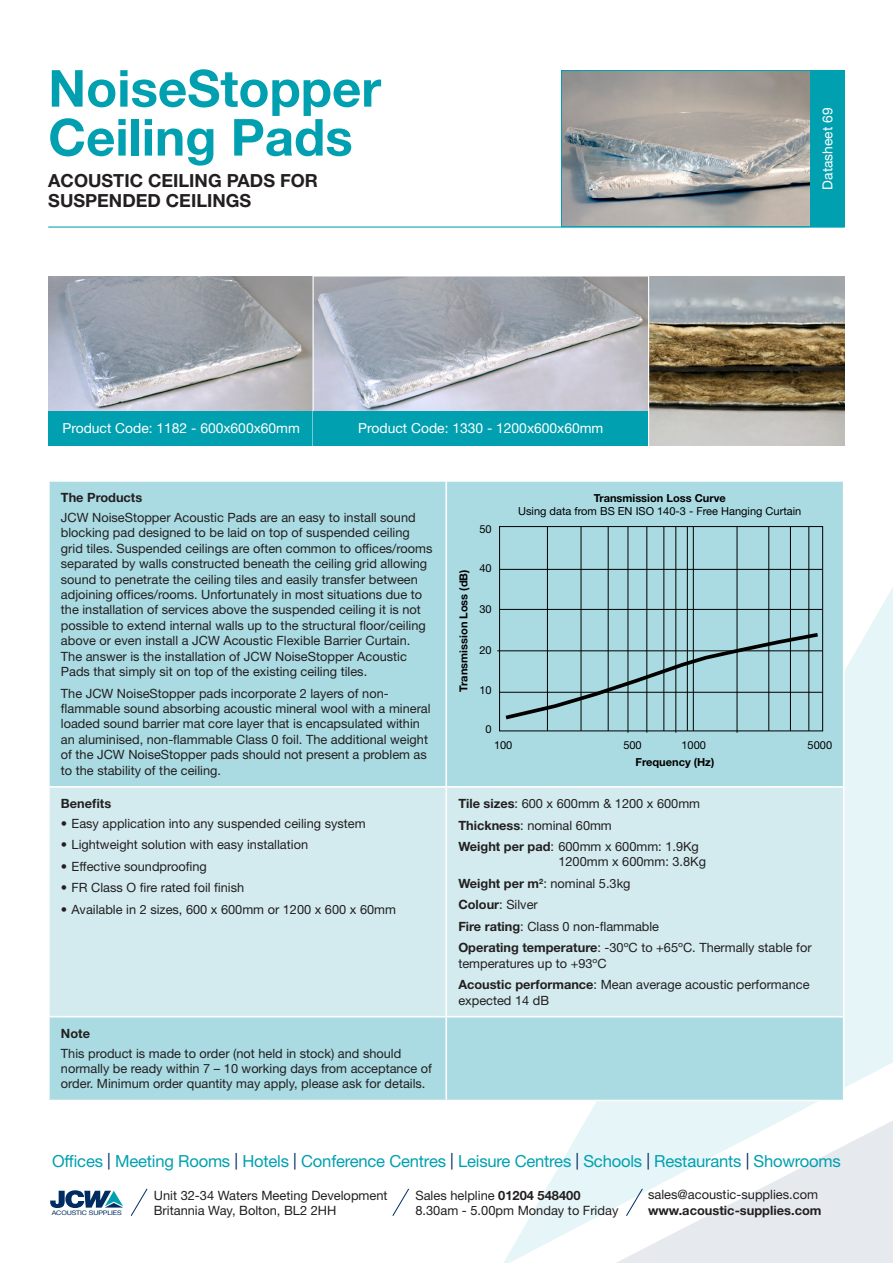
<style>
.page{position:relative;width:893px;height:1263px;background:#fff}
.page>*{position:absolute;margin:0;border:0;box-sizing:border-box;transform-origin:0 0}
.t1{font:700 51.15px/48.9px "Helvetica Neue LT Std";color:#00a0b0}
.t2{font:700 18.15px/19.5px "Helvetica Neue LT Std";color:#231f20}
.t3{font:16.65px "Helvetica Neue LT Std";letter-spacing:-.015em;color:#00a0b0}
.t4{font:13.8px "Helvetica Neue LT Std";color:#fff}
.t5{font:12.9px/15.9px "Helvetica Neue LT Std";color:#231f20}
.t6{font:700 12.9px "Helvetica Neue LT Std";color:#231f20}
.t7{font:12.75px/15.5px "Helvetica Neue LT Std";color:#231f20}
.t8{font:700 12.75px "Helvetica Neue LT Std";color:#231f20}
.t9{font:11.1px "Helvetica Neue LT Std";color:#000}
.t10{font:700 11.1px "Helvetica Neue LT Std";color:#000}
.t11{font:6.3px "Helvetica Neue";letter-spacing:-.02em;color:#002c62;scale:1.15 1}
.s1{font-weight:700}
.s2{color:#002c62}
</style>
<div class="page">
<svg style="left:504px;top:587px;width:389px;height:676px"></svg>
<svg style="left:130px;top:1188px;width:18px;height:28px"></svg>
<svg style="left:50px;top:1190px;width:73px;height:18px"></svg>
<svg style="left:392px;top:1188px;width:17px;height:28px"></svg>
<svg style="left:626px;top:1188px;width:17px;height:28px"></svg>
<img style="left:563px;top:72px;width:248px;height:153px">
<div style="left:561px;top:70px;width:284px;height:157px;border:1px solid #00a0b0"></div>
<hr style="left:48px;top:226px;width:797px;height:2px;background:#00a0b0">
<div style="left:811px;top:70px;width:34px;height:157px;background:#00a0b0"></div>
<div style="left:50px;top:482px;width:793px;height:618px;background:#aadbe2"></div>
<div style="left:50px;top:788px;width:793px;height:228px;background:#d3ebef"></div>
<hr style="left:445px;top:482px;width:2px;height:304px;background:#fff">
<hr style="left:843px;top:482px;width:1px;height:305px;background:#fff">
<hr style="left:445px;top:788px;width:2px;height:228px;background:#fff">
<hr style="left:843px;top:787px;width:1px;height:230px;background:#fff">
<hr style="left:445px;top:1017px;width:2px;height:83px;background:#fff">
<hr style="left:50px;top:786px;width:396px;height:2px;background:#fff">
<hr style="left:446px;top:786px;width:397px;height:2px;background:#fff">
<hr style="left:50px;top:1016px;width:396px;height:1px;background:#fff">
<hr style="left:446px;top:1016px;width:397px;height:1px;background:#fff">
<hr style="left:843px;top:1017px;width:1px;height:83px;background:#fff">
<hr style="left:446px;top:1100px;width:398px;height:1px;background:#fff">
<div style="left:499px;top:526px;width:324px;height:205px;border:1px solid #000"></div>
<hr style="left:547px;top:527px;width:1px;height:204px;background:#000">
<hr style="left:581px;top:527px;width:1px;height:204px;background:#000">
<hr style="left:608px;top:527px;width:1px;height:204px;background:#000">
<hr style="left:627px;top:527px;width:1px;height:206px;background:#000">
<hr style="left:646px;top:527px;width:1px;height:206px;background:#000">
<hr style="left:663px;top:527px;width:1px;height:204px;background:#000">
<hr style="left:675px;top:527px;width:1px;height:206px;background:#000">
<hr style="left:687px;top:527px;width:1px;height:204px;background:#000">
<hr style="left:693px;top:527px;width:1px;height:204px;background:#000">
<hr style="left:737px;top:527px;width:1px;height:206px;background:#000">
<hr style="left:768px;top:527px;width:1px;height:204px;background:#000">
<hr style="left:790px;top:527px;width:1px;height:204px;background:#000">
<hr style="left:808px;top:527px;width:1px;height:204px;background:#000">
<hr style="left:500px;top:569px;width:323px;height:1px;background:#000">
<hr style="left:500px;top:609px;width:323px;height:1px;background:#000">
<hr style="left:497px;top:650px;width:326px;height:1px;background:#000">
<hr style="left:500px;top:692px;width:323px;height:1px;background:#000">
<svg style="left:502px;top:630px;width:320px;height:92px"></svg>
<img style="left:48px;top:276px;width:264px;height:135px">
<img style="left:650px;top:276px;width:194px;height:169px">
<div style="left:48px;top:411px;width:266px;height:34px;background:#00a0b0"></div>
<svg style="left:312px;top:276px;width:338px;height:170px"></svg>
<div style="left:314px;top:411px;width:334px;height:34px;background:#00a0b0"></div>
<h1 class="t1" style="left:48px;top:63px;width:334px">NoiseStopper<br>Ceiling Pads</h1>
<h2 class="t2" style="left:48px;top:171px;width:271px">Acoustic ceiling pads for suspended ceilings</h2>
<p class="t4" style="left:62px;top:420px;width:239px">Product Code: 1182 - 600x600x60mm</p>
<p class="t4" style="left:358px;top:420px;width:247px">Product Code: 1330 - 1200x600x60mm</p>
<p class="t4" style="left:819px;top:190px;width:84px;rotate:-90deg">Datasheet 69</p>
<p class="t8" style="left:61px;top:490px;width:83px">The Products</p>
<p class="t7" style="left:61px;top:509px;width:373px">JCW NoiseStopper Acoustic Pads are an easy to install sound blocking pad designed to be laid on top of suspended ceiling grid tiles. Suspended ceilings are often common to offices/rooms separated by walls constructed beneath the ceiling grid allowing sound to penetrate the ceiling tiles and easily transfer between adjoining offices/rooms. Unfortunately in most situations due to the installation of services above the suspended ceiling it is not possible to extend internal walls up to the structural floor/ceiling above or even install a JCW Acoustic Flexible Barrier Curtain.<br>The answer is the installation of JCW NoiseStopper Acoustic Pads that simply sit on top of the existing ceiling tiles.</p>
<p class="t7" style="left:61px;top:685px;width:371px">The JCW NoiseStopper pads incorporate 2 layers of non&shy;flammable sound absorbing acoustic mineral wool with a mineral loaded sound barrier mat core layer that is encapsulated within an aluminised, non-flammable Class 0 foil. The additional weight of the JCW NoiseStopper pads should not present a problem as to the stability of the ceiling.</p>
<p class="t8" style="left:61px;top:796px;width:52px">Benefits</p>
<p class="t7" style="left:61px;top:815px;width:306px">• Easy application into any suspended ceiling system</p>
<p class="t7" style="left:61px;top:837px;width:249px">• Lightweight solution with easy installation</p>
<p class="t7" style="left:61px;top:858px;width:147px">• Effective soundproofing</p>
<p class="t7" style="left:61px;top:880px;width:185px">• FR Class O fire rated foil finish</p>
<p class="t7" style="left:61px;top:901px;width:337px">• Available in 2 sizes, 600 x 600mm or 1200 x 600 x 60mm</p>
<p class="t8" style="left:61px;top:1025px;width:31px">Note</p>
<p class="t7" style="left:61px;top:1045px;width:373px">This product is made to order (not held in stock) and should normally be ready within 7 – 10 working days from acceptance of order. Minimum order quantity may apply, please ask for details.</p>
<p class="t9" style="left:479px;top:522px;width:14px">50</p>
<p class="t10" style="left:594px;top:491px;width:134px">Transmission Loss Curve</p>
<p class="t9" style="left:518px;top:505px;width:285px">Using data from BS EN ISO 140-3 - Free Hanging Curtain</p>
<p class="t10" style="left:457px;top:692px;width:124px;rotate:-90deg">Transmission Loss (dB)</p>
<p class="t9" style="left:479px;top:561px;width:14px">40</p>
<p class="t9" style="left:479px;top:602px;width:14px">30</p>
<p class="t9" style="left:479px;top:643px;width:14px">20</p>
<p class="t9" style="left:479px;top:683px;width:14px">10</p>
<p class="t9" style="left:486px;top:722px;width:8px">0</p>
<p class="t9" style="left:494px;top:739px;width:20px">100</p>
<p class="t9" style="left:623px;top:739px;width:20px">500</p>
<p class="t9" style="left:681px;top:739px;width:26px">1000</p>
<p class="t9" style="left:808px;top:739px;width:26px">5000</p>
<p class="t10" style="left:635px;top:755px;width:80px">Frequency (Hz)</p>
<p class="t7" style="left:458px;top:793px;width:243px;line-height:21.5px"><span class="s1">Tile sizes</span>: 600 x 600mm &amp; 1200 x 600mm<br><span class="s1">Thickness</span>: nominal 60mm<br><span class="s1">Weight per pad</span>: 600mm x 600mm: 1.9Kg</p>
<p class="t7" style="left:458px;top:851px;width:355px;line-height:21.5px;text-indent:100px">1200mm x 600mm: 3.8Kg<br><span class="s1">Weight per m</span><sup>2</sup>: nominal 5.3kg<br><span class="s1">Colour</span>: Silver<br><span class="s1">Fire rating</span>: Class 0 non-flammable<br><span class="s1">Operating temperature</span>: -30ºC to +65ºC. Thermally stable for</p>
<p class="t7" style="left:458px;top:952px;width:353px;line-height:21.5px">temperatures up to +93ºC<br><span class="s1">Acoustic performance</span>: Mean average acoustic performance</p>
<p class="t7" style="left:458px;top:992px;width:92px">expected 14 dB</p>
<h3 class="t3" style="left:52px;top:1151px;width:790px">Offices <span class="s2">|</span> Meeting Rooms <span class="s2">|</span> Hotels <span class="s2">|</span> Conference Centres <span class="s2">|</span> Leisure Centres <span class="s2">|</span> Schools <span class="s2">|</span> Restaurants <span class="s2">|</span> Showrooms</h3>
<p class="t5" style="left:415px;top:1187px;width:167px">Sales helpline <span class="s1">01204 548400</span></p>
<p class="t11" style="left:52px;top:1209px;width:62px">ACOUSTIC SUPPLIES</p>
<p class="t5" style="left:415px;top:1203px;width:205px">8.30am - 5.00pm Monday to Friday</p>
<p class="t5" style="left:154px;top:1187px;width:235px">Unit 32-34 Waters Meeting Development<br>Britannia Way, Bolton, BL2 2HH</p>
<p class="t5" style="left:648px;top:1186px;width:172px">sales@acoustic-supplies.com</p>
<p class="t6" style="left:648px;top:1202px;width:175px">www.acoustic-supplies.com</p>
</div>
